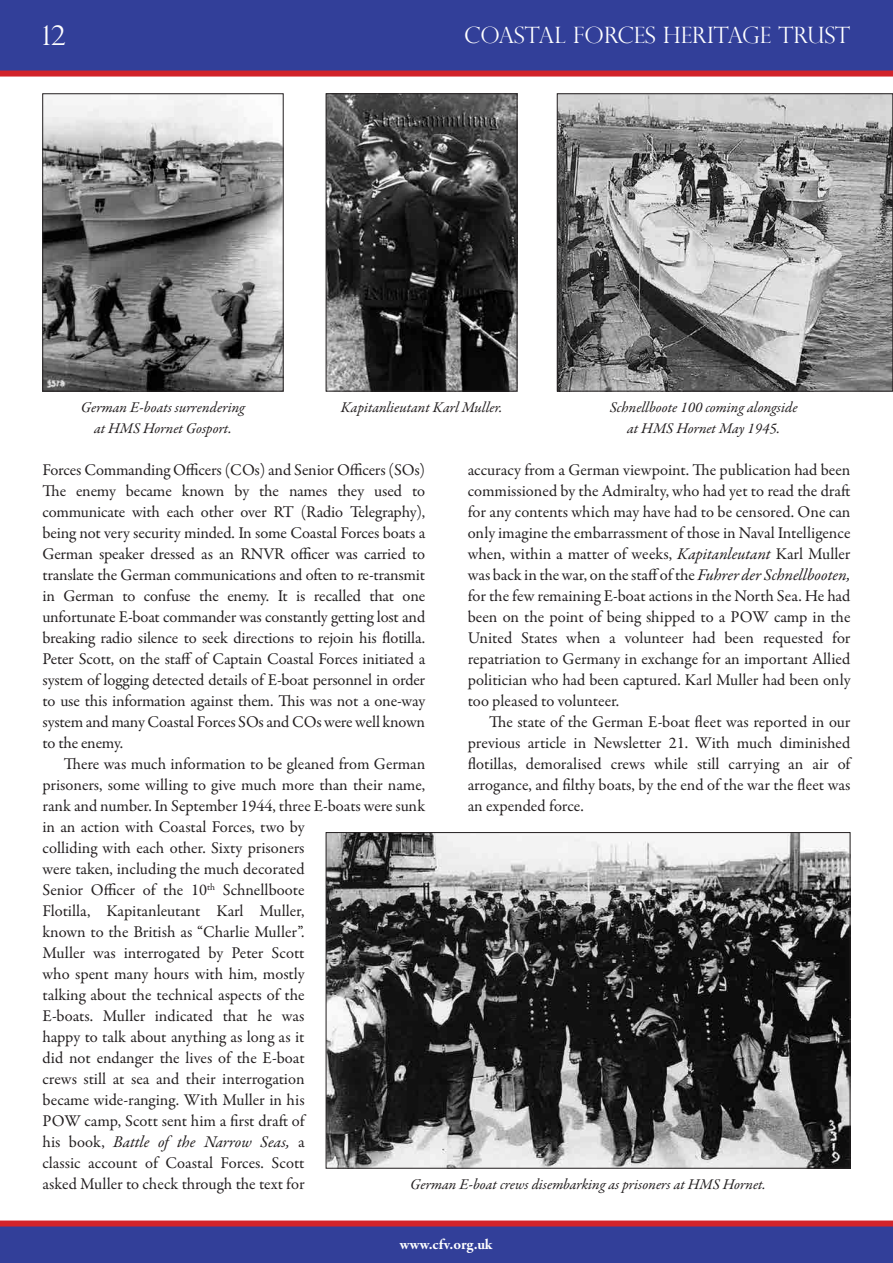
<style>
.page{position:relative;width:893px;height:1263px;background:#fff}
.page>*{position:absolute;margin:0;border:0;box-sizing:border-box;transform-origin:0 0}
.t1{font:300 27px "Perpetua Titling";color:#fff}
.t2{font:300 22.5px "Perpetua Titling";color:#fff}
.Main_text_para{font:16.5px/21px "Garamond Premr Pro";color:#231f20;text-align:justify}
.Main_text{font:16.5px/21px "Garamond Premr Pro";letter-spacing:-.015em;color:#231f20;text-align:justify}
.t3{font:italic 15px/21px "Garamond Premr Pro";color:#231f20;text-align:center}
.t4{font:700 15px "Garamond Premr Pro";color:#fff}
.s1{font-style:italic}
</style>
<div class="page">
<svg style="left:0;top:0;width:893px;height:77px;background:#3f3d90"></svg>
<svg style="left:0;top:1220px;width:893px;height:43px;background:#4a3d8a"></svg>
<img style="left:559px;top:96px;width:332px;height:293px">
<div style="left:557px;top:94px;width:336px;height:297px;border:1px solid #231f20"></div>
<img style="left:45px;top:96px;width:236px;height:293px">
<div style="left:43px;top:94px;width:240px;height:297px;border:1px solid #231f20"></div>
<img style="left:328px;top:834px;width:520px;height:332px">
<img style="left:328px;top:96px;width:187px;height:293px">
<div style="left:326px;top:94px;width:191px;height:297px;border:1px solid #231f20"></div>
<h1 class="t1" style="left:42px;top:19px;width:25px">12</h1>
<h2 class="t2" style="left:464px;top:22px;width:388px">COASTAL FORCES HERITAGE TRUST</h2>
<p class="t3" style="left:81px;top:398px;width:165px">German E-boats surrendering</p>
<p class="t3" style="left:341px;top:398px;width:163px">Kapitanlieutant Karl Muller.</p>
<p class="t3" style="left:94px;top:419px;width:139px">at HMS Hornet Gosport.</p>
<p class="t3" style="left:610px;top:398px;width:189px">Schnellboote 100 coming alongside at HMS Hornet May 1945.</p>
<p class="Main_text" style="left:43px;top:460px;width:384px">Forces Commanding Officers (COs) and Senior Officers (SOs)<br>The enemy became known by the names they used to communicate with each other over RT (Radio Telegraphy), being not very security minded. In some Coastal Forces boats a German speaker dressed as an RNVR officer was carried to translate the German communications and often to re-transmit in German to confuse the enemy. It is recalled that one unfortunate E-boat commander was constantly getting lost and breaking radio silence to seek directions to rejoin his flotilla.<br>Peter Scott, on the staff of Captain Coastal Forces initiated a system of logging detected details of E-boat personnel in order to use this information against them. This was not a one-way system and many Coastal Forces SOs and COs were well known to the enemy.</p>
<p class="Main_text_para" style="left:43px;top:754px;width:384px;text-align:left;text-indent:21px">There was much information to be gleaned from German prisoners, some willing to give much more than their name, rank and number. In September 1944, three E-boats were sunk in an action with Coastal Forces, two by<br>colliding with each other. Sixty prisoners<br>were taken, including the much decorated<br>Senior Officer of the 10<sup>th</sup> Schnellboote<br>Flotilla, Kapitanleutant Karl Muller,<br>known to the British as “Charlie Muller”.<br>Muller was interrogated by Peter Scott<br>who spent many hours with him, mostly<br>talking about the technical aspects of the<br>E-boats. Muller indicated that he was<br>happy to talk about anything as long as it<br>did not endanger the lives of the E-boat<br>crews still at sea and their interrogation<br>became wide-ranging. With Muller in his<br>POW camp, Scott sent him a first draft of<br>his book, <span class="s1">Battle of the Narrow Seas,</span> a<br>classic account of Coastal Forces. Scott<br>asked Muller to check through the text for</p>
<p class="Main_text_para" style="left:468px;top:460px;width:384px">accuracy from a German viewpoint. The publication had been commissioned by the Admiralty, who had yet to read the draft for any contents which may have had to be censored. One can only imagine the embarrassment of those in Naval Intelligence when, within a matter of weeks, <span class="s1">Kapitanleutant</span> Karl Muller was back in the war, on the staff of the <span class="s1">Fuhrer der Schnellbooten, </span>for the few remaining E-boat actions in the North Sea. He had been on the point of being shipped to a POW camp in the United States when a volunteer had been requested for repatriation to Germany in exchange for an important Allied politician who had been captured. Karl Muller had been only too pleased to volunteer.</p>
<p class="Main_text_para" style="left:468px;top:712px;width:386px;text-indent:21px">The state of the German E-boat fleet was reported in our previous article in Newsletter 21. With much diminished flotillas, demoralised crews while still carrying an air of arrogance, and filthy boats, by the end of the war the fleet was an expended force.</p>
<p class="t3" style="left:410px;top:1175px;width:357px">German E-boat crews disembarking as prisoners at HMS Hornet.</p>
<p class="t4" style="left:400px;top:1235px;width:94px">www.cfv.org.uk</p>
</div>
